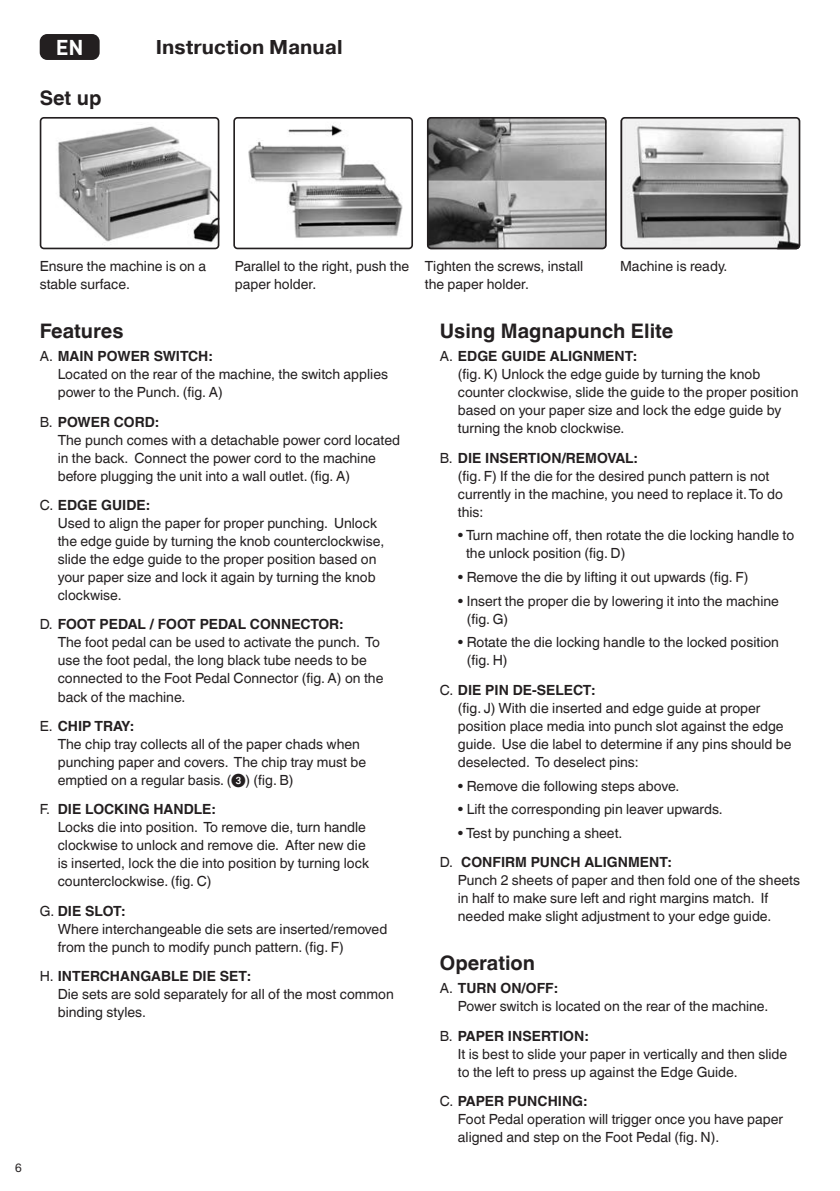
<style>
.page{position:relative;width:840px;height:1191px;background:#fff}
.page>*{position:absolute;margin:0;border:0;box-sizing:border-box;transform-origin:0 0}
.t1{font:700 21.2px "DINOT";color:#fff}
.t2{font:700 20px "Helvetica Linotype";color:#231f20}
.t3{font:700 20px "Pragmatica";color:#231f20}
.t4{font:14px/18px "Helvetica Linotype";color:#231f20}
.t5{font:12px "Helvetica Neue LT Std";color:#231f20}
.s1{font-weight:700}
.s2{font-family:"European Pi One"}
</style>
<div class="page">
<div style="left:40px;top:34px;width:60px;height:26px;background:#231f20;border-radius:8px"></div>
<img style="left:58px;top:124px;width:158px;height:119px">
<div style="left:40px;top:117px;width:179px;height:132px;border:2px solid #231f20;border-radius:3px"></div>
<img style="left:623px;top:117px;width:176px;height:132px">
<div style="left:620px;top:117px;width:179px;height:132px;border:2px solid #231f20;border-radius:3px"></div>
<img style="left:234px;top:117px;width:179px;height:132px">
<div style="left:233px;top:117px;width:180px;height:132px;border:2px solid #231f20;border-radius:3px"></div>
<img style="left:429px;top:117px;width:177px;height:132px">
<div style="left:426px;top:117px;width:180px;height:132px;border:2px solid #231f20;border-radius:3px"></div>
<h1 class="t1" style="left:56px;top:34px;width:29px">EN</h1>
<h2 class="t3" style="left:156px;top:34px;width:188px">Instruction Manual</h2>
<h2 class="t2" style="left:40px;top:86px;width:63px">Set up</h2>
<p class="t5" style="left:15px;top:1160px;width:8px">6</p>
<p class="t4" style="left:40px;top:257px;width:168px">Ensure the machine is on a stable surface.</p>
<p class="t4" style="left:424px;top:257px;width:160px">Tighten the screws, install the paper holder.</p>
<p class="t4" style="left:235px;top:257px;width:176px">Parallel to the right, push the paper holder.</p>
<p class="t4" style="left:619px;top:257px;width:109px">Machine is ready.</p>
<h2 class="t2" style="left:40px;top:319px;width:85px">Features</h2>
<p class="t4" style="left:58px;top:347px;width:331px;text-indent:-18px">A. <span class="s1">MAIN POWER SWITCH:<br></span>Located on the rear of the machine, the switch applies power to the Punch. (fig. A)</p>
<p class="t4" style="left:58px;top:413px;width:343px;text-indent:-18px">B. <span class="s1">POWER CORD:<br></span>The punch comes with a detachable power cord located in the back. Connect the power cord to the machine before plugging the unit into a wall outlet. (fig. A)</p>
<p class="t4" style="left:58px;top:496px;width:328px;text-indent:-18px">C. <span class="s1">EDGE GUIDE:<br></span>Used to align the paper for proper punching. Unlock the edge guide by turning the knob counterclockwise, slide the edge guide to the proper position based on your paper size and lock it again by turning the knob clockwise.</p>
<p class="t4" style="left:58px;top:615px;width:327px;text-indent:-18px">D. <span class="s1">FOOT PEDAL / FOOT PEDAL CONNECTOR:<br></span>The foot pedal can be used to activate the punch. To use the foot pedal, the long black tube needs to be connected to the Foot Pedal Connector (fig. A) on the back of the machine.</p>
<p class="t4" style="left:58px;top:717px;width:310px;text-indent:-18px">E. <span class="s1">CHIP TRAY:<br></span>The chip tray collects all of the paper chads when punching paper and covers. The chip tray must be emptied on a regular basis. (<span class="s2">3</span>) (fig. B)</p>
<p class="t4" style="left:58px;top:800px;width:312px;text-indent:-18px">F. <span class="s1">DIE LOCKING HANDLE:<br></span>Locks die into position. To remove die, turn handle clockwise to unlock and remove die. After new die is inserted, lock the die into position by turning lock counterclockwise. (fig. C)</p>
<p class="t4" style="left:58px;top:901px;width:331px;text-indent:-18px">G. <span class="s1">DIE SLOT:<br></span>Where interchangeable die sets are inserted/removed from the punch to modify punch pattern. (fig. F)</p>
<p class="t4" style="left:58px;top:967px;width:337px;text-indent:-18px">H. <span class="s1">INTERCHANGABLE DIE SET:<br></span>Die sets are sold separately for all of the most common binding styles.</p>
<h2 class="t2" style="left:439px;top:319px;width:235px">Using Magnapunch Elite</h2>
<p class="t4" style="left:457px;top:347px;width:342px;text-indent:-18px">A. <span class="s1">EDGE GUIDE ALIGNMENT:<br></span>(fig. K) Unlock the edge guide by turning the knob counter clockwise, slide the guide to the proper position based on your paper size and lock the edge guide by turning the knob clockwise.</p>
<p class="t4" style="left:457px;top:449px;width:326px;text-indent:-18px">B. <span class="s1">DIE INSERTION/REMOVAL:<br></span>(fig. F) If the die for the desired punch pattern is not currently in the machine, you need to replace it. To do this:</p>
<p class="t4" style="left:466px;top:526px;width:329px;text-indent:-8px">• Turn machine off, then rotate the die locking handle to the unlock position (fig. D)</p>
<p class="t4" style="left:457px;top:568px;width:292px">• Remove the die by lifting it out upwards (fig. F)</p>
<p class="t4" style="left:466px;top:592px;width:313px;text-indent:-9px">• Insert the proper die by lowering it into the machine (fig. G)</p>
<p class="t4" style="left:466px;top:633px;width:313px;text-indent:-9px">• Rotate the die locking handle to the locked position (fig. H)</p>
<p class="t4" style="left:457px;top:681px;width:335px;text-indent:-18px">C. <span class="s1">DIE PIN DE-SELECT:<br></span>(fig. J) With die inserted and edge guide at proper position place media into punch slot against the edge guide. Use die label to determine if any pins should be deselected. To deselect pins:</p>
<p class="t4" style="left:457px;top:776px;width:223px">• Remove die following steps above.</p>
<p class="t4" style="left:457px;top:800px;width:266px">• Lift the corresponding pin leaver upwards.</p>
<p class="t4" style="left:439px;top:818px;width:233px;line-height:29.4px;text-indent:18px">• Test by punching a sheet.<br>D. <span class="s1">CONFIRM PUNCH ALIGNMENT:</span></p>
<p class="t4" style="left:457px;top:871px;width:343px">Punch 2 sheets of paper and then fold one of the sheets in half to make sure left and right margins match. If needed make slight adjustment to your edge guide.</p>
<h2 class="t2" style="left:439px;top:951px;width:97px">Operation</h2>
<p class="t4" style="left:457px;top:979px;width:312px;text-indent:-18px">A. <span class="s1">TURN ON/OFF:<br></span>Power switch is located on the rear of the machine.</p>
<p class="t4" style="left:457px;top:1026px;width:331px;text-indent:-18px">B. <span class="s1">PAPER INSERTION:<br></span>It is best to slide your paper in vertically and then slide to the left to press up against the Edge Guide.</p>
<p class="t4" style="left:457px;top:1092px;width:326px;text-indent:-18px">C. <span class="s1">PAPER PUNCHING:<br></span>Foot Pedal operation will trigger once you have paper aligned and step on the Foot Pedal (fig. N).</p>
</div>
